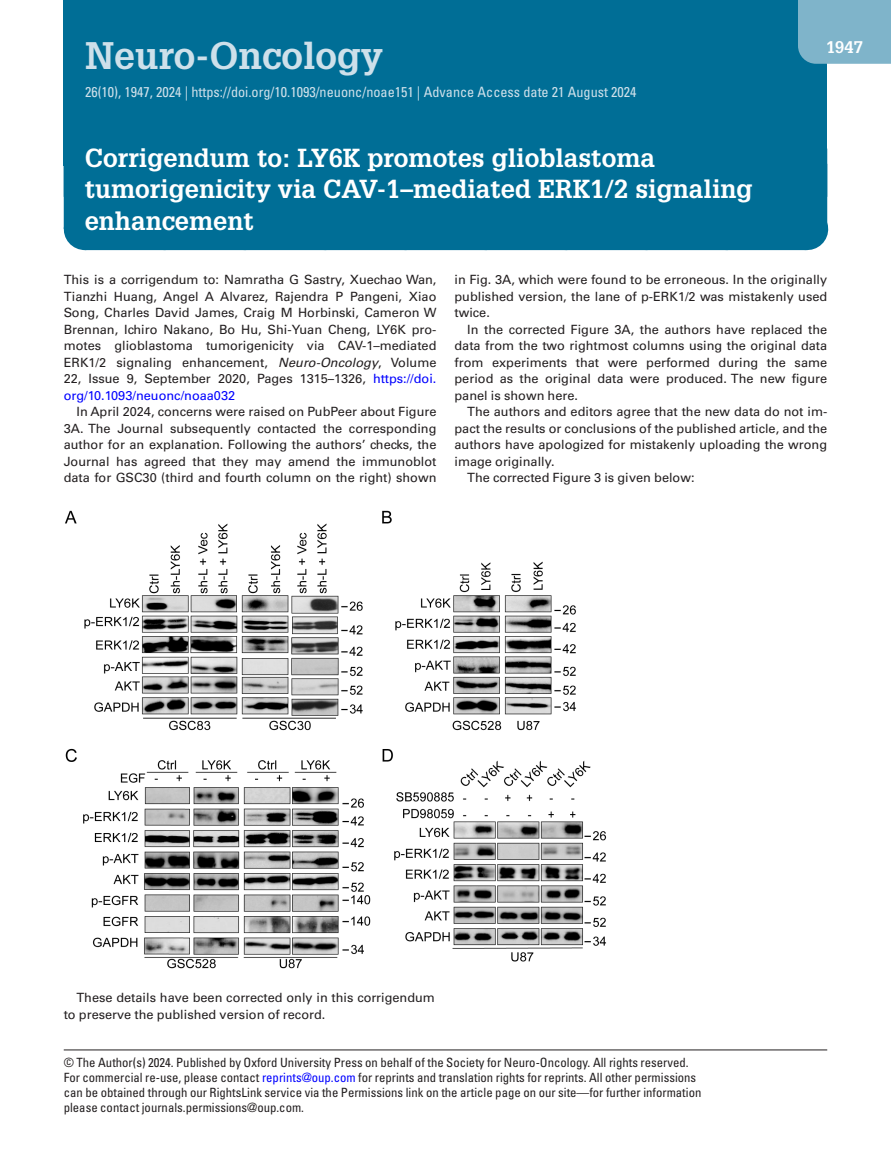
<style>
.page{position:relative;width:891px;height:1175px;background:#fff}
.page>*{position:absolute;margin:0;border:0;box-sizing:border-box;transform-origin:0 0}
.t1{font:700 37.5px "Glypha LT Std";color:#cee0ea}
.CORI_Article_Title{font:700 25.5px/31.5px "Glypha LT Std";color:#fff}
.t2{font:700 16.5px "Glypha LT Std";color:#fff}
.t3{font:condensed 14.25px "Univers LT Std";color:#cee0ea}
.CORI_TextInd{font:12.75px/16.5px "Univers LT Std";color:#231f20;text-align:justify}
.CopyrightLine{font:condensed 12.75px/15px "Univers LT Std";color:#231f20}
.CORI_Text{font:12.75px/16.5px "Univers LT Std";color:#231f20;text-align:justify}
.s1{font-style:italic}
.s2{color:#00f}
</style>
<div class="page">
<div style="left:64px;top:0;width:763px;height:166px;background:#006e96"></div>
<div style="left:798px;top:0;width:93px;height:64px;background:#7fb4ca"></div>
<div style="left:64px;top:197px;width:763px;height:33px;background:#006e96"></div>
<div style="left:64px;top:164px;width:763px;height:33px;background:#006e96"></div>
<div style="left:85px;top:208px;width:721px;height:42px;background:#006e96"></div>
<hr style="left:806px;top:208px;width:1px;height:42px;background:#006e96">
<hr style="left:64px;top:1049px;width:763px;height:1px;background:#231f20">
<img style="left:65px;top:510px;width:542px;height:459px">
<h1 class="t1" style="left:85px;top:32px;width:299px">Neuro-Oncology</h1>
<p class="t3" style="left:85px;top:83px;width:553px">26(10), 1947, 2024 | https://doi.org/10.1093/neuonc/noae151 | Advance Access date 21 August 2024</p>
<p class="CORI_Article_Title" style="left:85px;top:141px;width:669px">Corrigendum to: LY6K promotes glioblastoma tumorigenicity via CAV-1–mediated ERK1/2 signaling enhancement</p>
<p class="t2" style="left:826px;top:37px;width:38px">1947</p>
<p class="CORI_Text" style="left:64px;top:271px;width:374px">This is a corrigendum to: Namratha G Sastry, Xuechao Wan, Tianzhi Huang, Angel A Alvarez, Rajendra P Pangeni, Xiao Song, Charles David James, Craig M Horbinski, Cameron W Brennan, Ichiro Nakano, Bo Hu, Shi-Yuan Cheng, LY6K pro&shy;motes glioblastoma tumorigenicity via CAV-1–mediated ERK1/2 signaling enhancement, <span class="s1">Neuro-Oncology</span>, Volume 22, Issue 9, September 2020, Pages 1315–1326, <span class="s2">https://doi. org/10.1093/neuonc/noaa032</span></p>
<p class="CORI_TextInd" style="left:64px;top:403px;width:374px;text-indent:13px">In April 2024, concerns were raised on PubPeer about Figure 3A. The Journal subsequently contacted the corresponding author for an explanation. Following the authors’ checks, the Journal has agreed that they may amend the immunoblot data for GSC30 (third and fourth column on the right) shown</p>
<p class="CORI_TextInd" style="left:454px;top:271px;width:374px">in Fig. 3A, which were found to be erroneous. In the originally published version, the lane of p-ERK1/2 was mistakenly used twice.</p>
<p class="CORI_TextInd" style="left:454px;top:321px;width:374px;text-indent:13px">In the corrected Figure 3A, the authors have replaced the data from the two rightmost columns using the original data from experiments that were performed during the same period as the original data were produced. The new figure panel is shown here.</p>
<p class="CORI_TextInd" style="left:454px;top:403px;width:374px;text-indent:13px">The authors and editors agree that the new data do not im&shy;pact the results or conclusions of the published article, and the authors have apologized for mistakenly uploading the wrong image originally.</p>
<p class="CORI_TextInd" style="left:467px;top:469px;width:229px">The corrected Figure 3 is given below:</p>
<p class="CORI_TextInd" style="left:64px;top:989px;width:373px;text-indent:13px">These details have been corrected only in this corrigendum to preserve the published version of record.</p>
<p class="CopyrightLine" style="left:64px;top:1054px;width:639px">© The Author(s) 2024. Published by Oxford University Press on behalf of the Society for Neuro-Oncology. All rights reserved.<br>For commercial re-use, please contact <span class="s2">reprints@oup.com</span> for reprints and translation rights for reprints. All other permissions can be obtained through our RightsLink service via the Permissions link on the article page on our site—for further information please contact journals.permissions@oup.com.</p>
</div>
